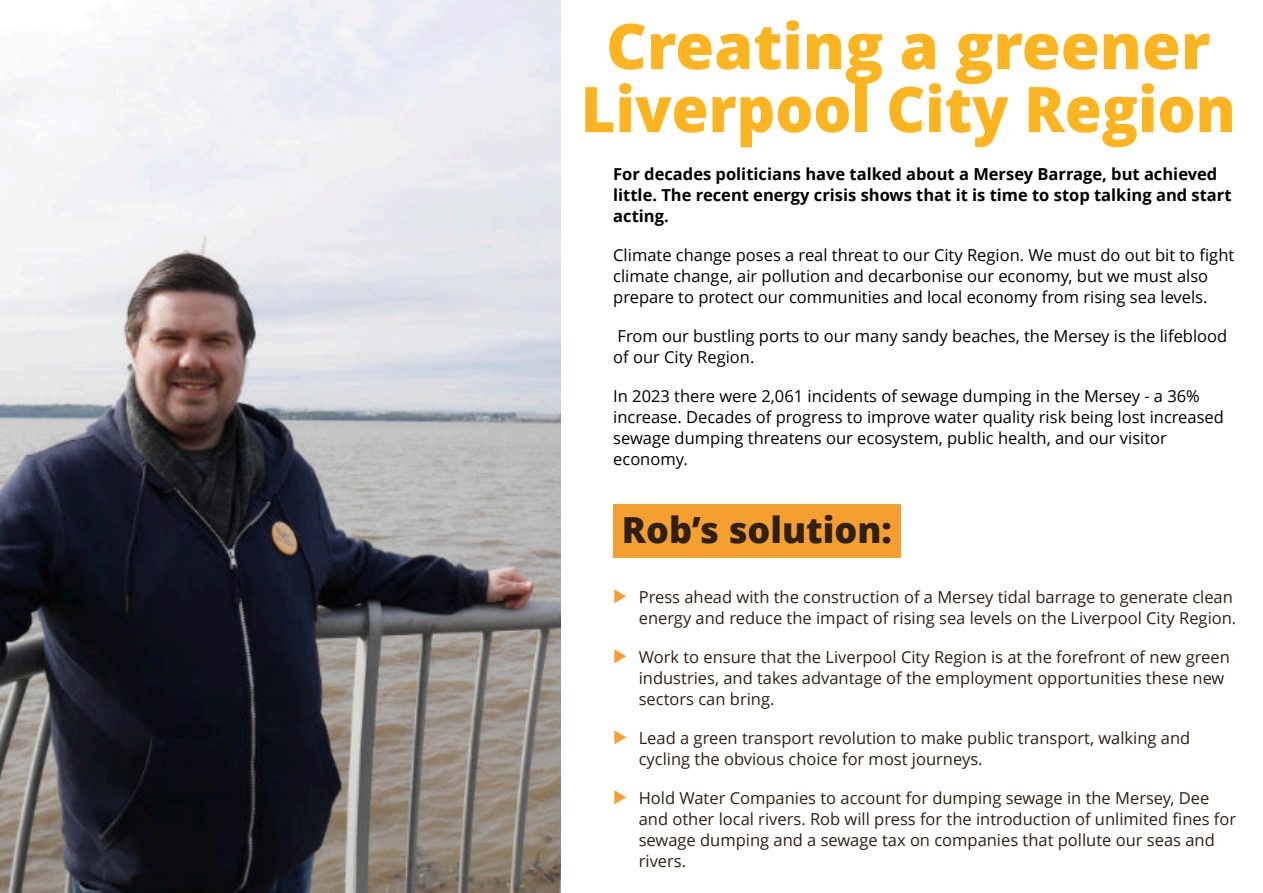
<style>
.page{position:relative;width:1263px;height:893px;background:#fff}
.page>*{position:absolute;margin:0;border:0;box-sizing:border-box;transform-origin:0 0}
.t1{font:800 63px "Open Sans";color:#fcb420;scale:.95 1}
.t2{font:800 63px "Open Sans";color:#fcb420}
.t3{font:800 36px "Open Sans";color:#302013}
.t4{font:16.5px "Open Sans";color:#302013}
.t5{font:16.5px "Open Sans";color:#000}
.t6{font:700 16.5px "Open Sans";color:#000}
.t7{font:16.5px "Lucida Grande";color:#f49f2f}
</style>
<div class="page">
<div style="left:613px;top:505px;width:287px;height:53px;background:#f49f2f"></div>
<img style="left:0;top:0;width:561px;height:893px">
<p class="t2" style="left:606px;top:21px;width:606px">Creating a greener</p>
<p class="t1" style="left:581px;top:84px;width:691px">Liverpool City Region</p>
<p class="t6" style="left:613px;top:167px;width:606px">For decades politicians have talked about a Mersey Barrage, but achieved</p>
<p class="t6" style="left:613px;top:188px;width:620px">little. The recent energy crisis shows that it is time to stop talking and start</p>
<p class="t6" style="left:613px;top:209px;width:57px">acting.</p>
<p class="t5" style="left:613px;top:248px;width:622px">Climate change poses a real threat to our City Region. We must do out bit to fight</p>
<p class="t5" style="left:613px;top:269px;width:596px">climate change, air pollution and decarbonise our economy, but we must also</p>
<p class="t5" style="left:613px;top:290px;width:596px">prepare to protect our communities and local economy from rising sea levels.</p>
<p class="t5" style="left:617px;top:329px;width:611px">From our bustling ports to our many sandy beaches, the Mersey is the lifeblood</p>
<p class="t5" style="left:613px;top:350px;width:143px">of our City Region.</p>
<p class="t5" style="left:613px;top:389px;width:588px">In 2023 there were 2,061 incidents of sewage dumping in the Mersey - a 36%</p>
<p class="t5" style="left:613px;top:410px;width:612px">increase. Decades of progress to improve water quality risk being lost increased</p>
<p class="t5" style="left:613px;top:431px;width:555px">sewage dumping threatens our ecosystem, public health, and our visitor</p>
<p class="t5" style="left:613px;top:452px;width:76px">economy.</p>
<p class="t3" style="left:622px;top:516px;width:272px">Rob’s solution:</p>
<p class="t7" style="left:613px;top:590px;width:16px">▶</p>
<p class="t4" style="left:639px;top:590px;width:596px">Press ahead with the construction of a Mersey tidal barrage to generate clean</p>
<p class="t4" style="left:639px;top:611px;width:599px">energy and reduce the impact of rising sea levels on the Liverpool City Region.</p>
<p class="t7" style="left:613px;top:650px;width:16px">▶</p>
<p class="t4" style="left:639px;top:650px;width:592px">Work to ensure that the Liverpool City Region is at the forefront of new green</p>
<p class="t4" style="left:639px;top:671px;width:587px">industries, and takes advantage of the employment opportunities these new</p>
<p class="t4" style="left:639px;top:692px;width:137px">sectors can bring.</p>
<p class="t7" style="left:613px;top:731px;width:16px">▶</p>
<p class="t4" style="left:639px;top:731px;width:553px">Lead a green transport revolution to make public transport, walking and</p>
<p class="t4" style="left:639px;top:752px;width:345px">cycling the obvious choice for most journeys.</p>
<p class="t7" style="left:613px;top:791px;width:16px">▶</p>
<p class="t4" style="left:639px;top:791px;width:572px">Hold Water Companies to account for dumping sewage in the Mersey, Dee</p>
<p class="t4" style="left:639px;top:812px;width:599px">and other local rivers. Rob will press for the introduction of unlimited fines for</p>
<p class="t4" style="left:639px;top:833px;width:577px">sewage dumping and a sewage tax on companies that pollute our seas and</p>
<p class="t4" style="left:639px;top:854px;width:49px">rivers.</p>
</div>
